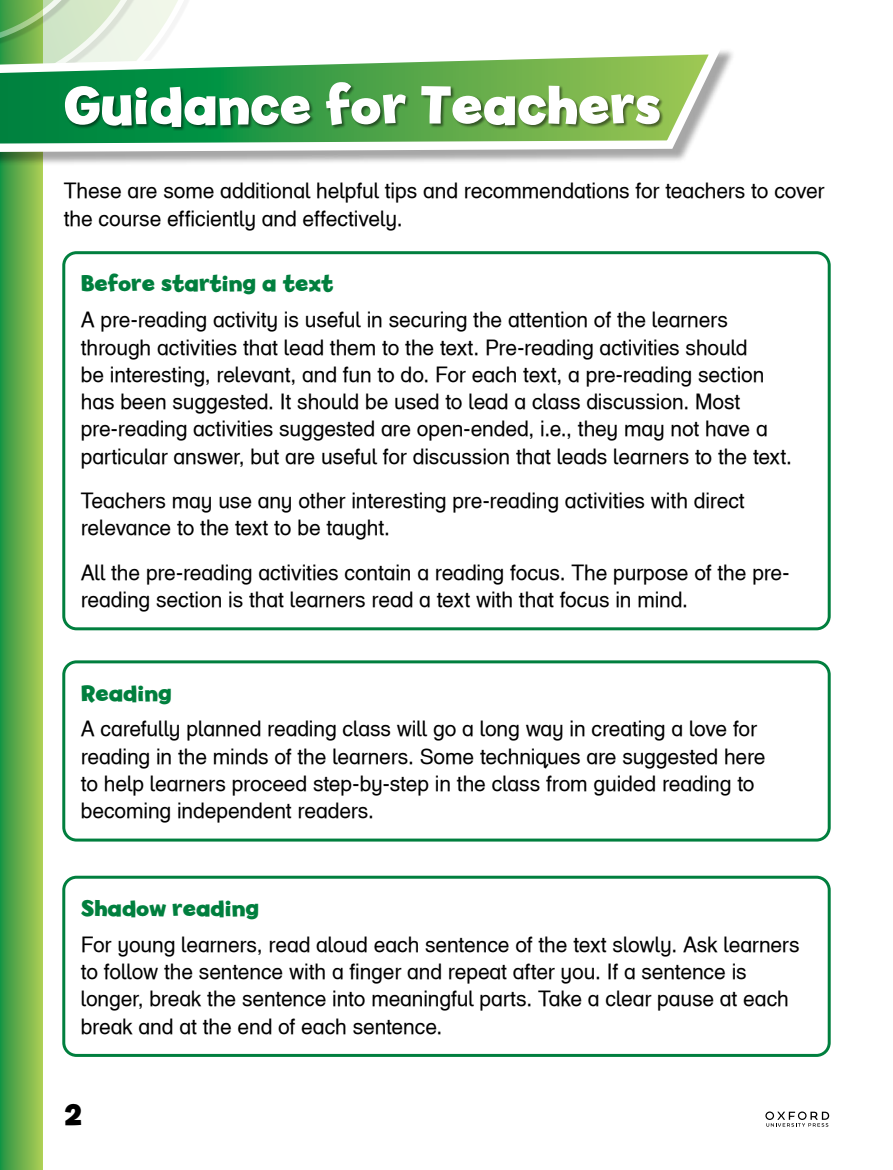
<style>
.page{position:relative;width:893px;height:1170px;background:#fff}
.page>*{position:absolute;margin:0;border:0;box-sizing:border-box;transform-origin:0 0}
.t1{font:700 57px "Billy";color:#fff}
.t2{font:700 30.75px "Billy";color:#000}
.t3{font:700 24px "Billy";color:#007f3e}
.t4{font:21px/27.3px "Helvetica Infant OUP";letter-spacing:-.005em;color:#000}
</style>
<div class="page">
<div style="left:0;top:0;width:43px;height:1169px;background:linear-gradient(to right,#249343,#b1ce55)"></div>
<svg style="left:0;top:166px;width:43px;height:12px"></svg>
<svg style="left:0;top:0;width:178px;height:41px;background:#c5deb9"></svg>
<div style="left:62px;top:251px;width:769px;height:379px;border:3px solid #007f3e;border-radius:13px"></div>
<div style="left:62px;top:660px;width:769px;height:181px;border:3px solid #007f3e;border-radius:13px"></div>
<div style="left:62px;top:875px;width:769px;height:181px;border:3px solid #007f3e;border-radius:13px"></div>
<div style="left:0;top:48px;width:736px;height:118px;background:#000;opacity:.35"></div>
<svg style="left:0;top:41px;width:729px;height:115px"></svg>
<div style="left:64px;top:82px;width:599px;height:49px;background:#000;opacity:.5"></div>
<svg style="left:765px;top:1111px;width:64px;height:15px"></svg>
<h1 class="t1" style="left:64px;top:72px;width:599px">Guidance for Teachers</h1>
<p class="t4" style="left:64px;top:177px;width:762px">These are some additional helpful tips and recommendations for teachers to cover the course efficiently and effectively.</p>
<p class="t3" style="left:81px;top:269px;width:254px">Before starting a text</p>
<p class="t4" style="left:81px;top:306px;width:713px">A pre-reading activity is useful in securing the attention of the learners through activities that lead them to the text. Pre-reading activities should<br>be interesting, relevant, and fun to do. For each text, a pre-reading section has been suggested. It should be used to lead a class discussion. Most pre-reading activities suggested are open-ended, i.e., they may not have a particular answer, but are useful for discussion that leads learners to the text.</p>
<p class="t4" style="left:81px;top:487px;width:665px">Teachers may use any other interesting pre-reading activities with direct relevance to the text to be taught.</p>
<p class="t4" style="left:81px;top:558px;width:710px">All the pre-reading activities contain a reading focus. The purpose of the pre&shy;reading section is that learners read a text with that focus in mind.</p>
<p class="t3" style="left:81px;top:678px;width:92px">Reading</p>
<p class="t4" style="left:81px;top:715px;width:686px">A carefully planned reading class will go a long way in creating a love for reading in the minds of the learners. Some techniques are suggested here to help learners proceed step-by-step in the class from guided reading to becoming independent readers.</p>
<p class="t3" style="left:81px;top:894px;width:180px">Shadow reading</p>
<p class="t4" style="left:81px;top:930px;width:720px">For young learners, read aloud each sentence of the text slowly. Ask learners to follow the sentence with a finger and repeat after you. If a sentence is longer, break the sentence into meaningful parts. Take a clear pause at each break and at the end of each sentence.</p>
<h2 class="t2" style="left:65px;top:1097px;width:19px">2</h2>
</div>
